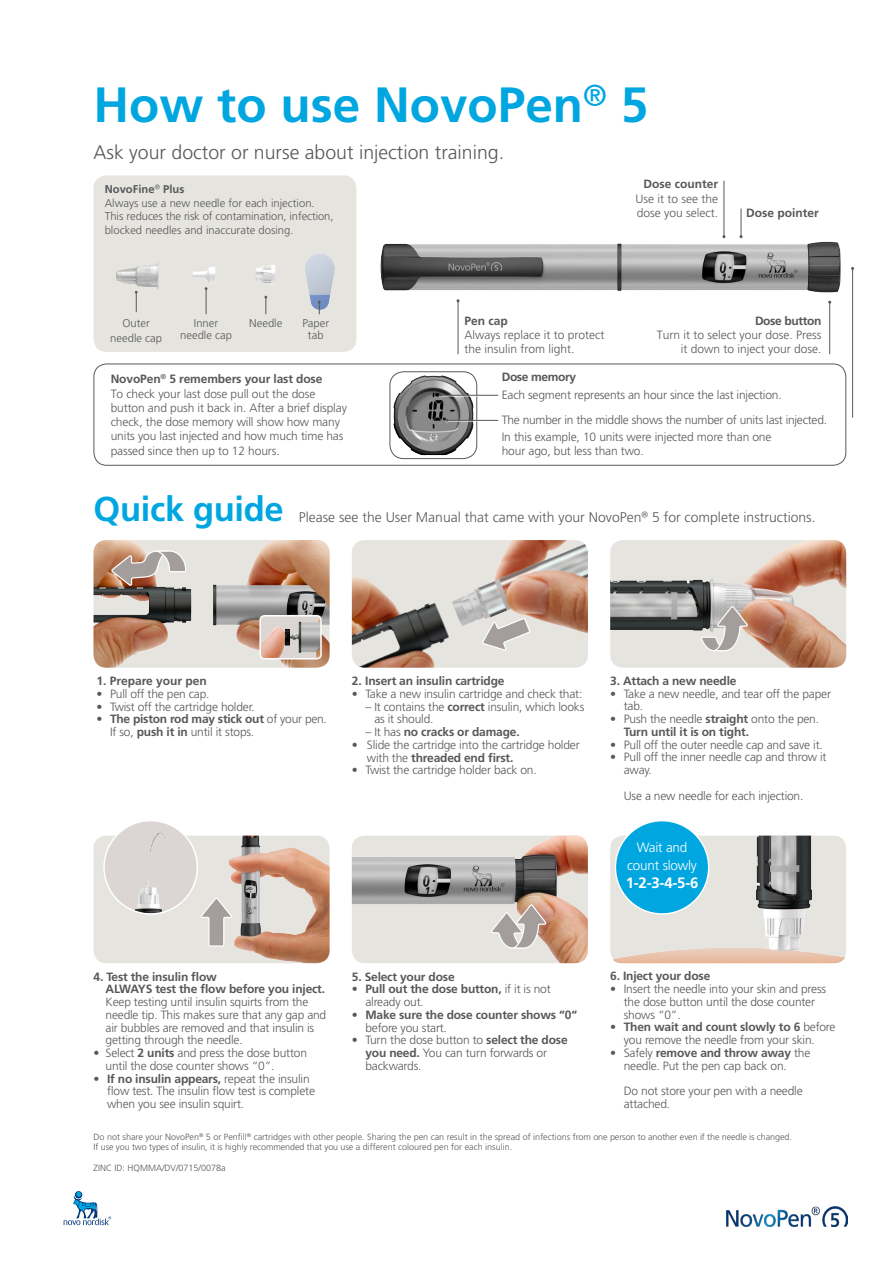
<style>
.page{position:relative;width:893px;height:1263px;background:#fff}
.page>*{position:absolute;margin:0;border:0;box-sizing:border-box;transform-origin:0 0}
.t1{font:49.5px "A Frutiger 65";color:#00a6e0}
.t2{font:34.5px "A Frutiger 65";letter-spacing:-.01em;color:#00a6e0}
.t3{font:19.5px "A Frutiger 45";color:#57585a}
.t4{font:15px "A Frutiger 65";color:#fff}
.t5{font:13.95px "A Frutiger 45";color:#57585a}
.t6{font:13.5px/18px "A Frutiger 45";letter-spacing:-.015em;color:#fff;text-align:center}
.t7{font:12px/12.8px "A Frutiger 45";letter-spacing:-.015em;color:#57585a}
.t8{font:12px/12.8px "A Frutiger 65";letter-spacing:-.015em;color:#57585a}
.t9{font:11.25px/13.5px "A Frutiger 45";color:#57585a;text-align:center}
.t10{font:11.25px "A Frutiger 65";color:#57585a}
.t11{font:9px/10.5px "A Frutiger 45";color:#57585a}
.s1{font-family:"A Frutiger 45"}
.s2{font-family:"A Frutiger 65"}
</style>
<div class="page">
<img style="left:352px;top:540px;width:236px;height:128px">
<svg style="left:481px;top:617px;width:50px;height:35px;background:#cecbc7"></svg>
<img style="left:94px;top:836px;width:236px;height:127px">
<svg style="left:200px;top:897px;width:33px;height:50px;background:#cdcac6"></svg>
<div style="left:104px;top:821px;width:93px;height:93px;background:#dbd6d4;border-radius:50%"></div>
<img style="left:116px;top:822px;width:64px;height:92px">
<img style="left:94px;top:540px;width:236px;height:128px">
<svg style="left:110px;top:550px;width:76px;height:37px;background:#c1ab9f"></svg>
<img style="left:260px;top:618px;width:61px;height:41px">
<div style="left:259px;top:615px;width:63px;height:44px;border:2px solid #fff;border-radius:4px"></div>
<svg style="left:740px;top:209px;width:2px;height:20px"></svg>
<hr style="left:458px;top:301px;width:1px;height:53px;background:#57585a">
<hr style="left:724px;top:181px;width:1px;height:56px;background:#57585a">
<hr style="left:829px;top:302px;width:1px;height:52px;background:#57585a">
<hr style="left:852px;top:268px;width:1px;height:150px;background:#57585a">
<img style="left:380px;top:229px;width:475px;height:77px">
<img style="left:610px;top:540px;width:236px;height:128px">
<svg style="left:700px;top:605px;width:49px;height:47px;background:#b3ada9"></svg>
<img style="left:352px;top:836px;width:236px;height:127px">
<svg style="left:490px;top:903px;width:57px;height:46px;background:#c8bcb5"></svg>
<div style="left:94px;top:364px;width:752px;height:102px;border:1px solid #57585a;border-radius:13px"></div>
<img style="left:393px;top:375px;width:80px;height:80px">
<div style="left:390px;top:371px;width:87px;height:88px;border:1px solid #57585a;border-radius:14px"></div>
<hr style="left:447px;top:421px;width:42px;height:1px;background:#fff">
<hr style="left:440px;top:396px;width:50px;height:1px;background:#fff">
<hr style="left:440px;top:395px;width:58px;height:1px;background:#57585a">
<hr style="left:447px;top:420px;width:51px;height:1px;background:#57585a">
<div style="left:94px;top:175px;width:262px;height:177px;background:#e6e4df;border-radius:13px"></div>
<img style="left:305px;top:254px;width:30px;height:61px">
<svg style="left:205px;top:291px;width:2px;height:23px"></svg>
<svg style="left:318px;top:301px;width:3px;height:13px"></svg>
<svg style="left:264px;top:296px;width:3px;height:18px"></svg>
<svg style="left:135px;top:294px;width:2px;height:18px"></svg>
<img style="left:255px;top:265px;width:20px;height:20px">
<img style="left:192px;top:267px;width:24px;height:24px">
<img style="left:116px;top:263px;width:43px;height:31px">
<img style="left:613px;top:836px;width:233px;height:127px">
<div style="left:615px;top:821px;width:94px;height:93px;background:#00a6e0;border-radius:50%"></div>
<svg style="left:64px;top:1192px;width:47px;height:33px"></svg>
<img style="left:726px;top:1207px;width:121px;height:19px">
<h1 class="t1" style="left:94px;top:73px;width:556px">How to use NovoPen® 5</h1>
<h3 class="t3" style="left:94px;top:141px;width:412px">Ask your doctor or nurse about injection training.</h3>
<p class="t10" style="left:105px;top:182px;width:81px">NovoFine<span class="s1">®</span> Plus</p>
<p class="t9" style="left:105px;top:196px;width:230px;text-align:left">Always use a new needle for each injection.<br>This reduces the risk of contamination, infection, blocked needles and inaccurate dosing.</p>
<p class="t8" style="left:643px;top:177px;width:76px">Dose counter</p>
<p class="t7" style="left:635px;top:191px;width:84px;line-height:14.2px">Use it to see the dose you select.</p>
<p class="t8" style="left:746px;top:206px;width:74px">Dose pointer</p>
<p class="t9" style="left:123px;top:316px;width:29px">Outer</p>
<p class="t9" style="left:249px;top:316px;width:35px">Needle</p>
<p class="t9" style="left:110px;top:331px;width:53px">needle cap</p>
<p class="t9" style="left:180px;top:316px;width:53px;line-height:12.3px">Inner needle cap</p>
<p class="t9" style="left:302px;top:316px;width:28px;line-height:12.3px">Paper tab</p>
<p class="t8" style="left:464px;top:314px;width:45px">Pen cap</p>
<p class="t7" style="left:464px;top:327px;width:141px;line-height:14.2px">Always replace it to protect the insulin from light.</p>
<p class="t8" style="left:755px;top:314px;width:68px">Dose button</p>
<p class="t7" style="left:657px;top:327px;width:166px;line-height:14.2px;text-align:right">Turn it to select your dose. Press it down to inject your dose.</p>
<p class="t8" style="left:111px;top:372px;width:213px">NovoPen® 5 remembers your last dose</p>
<p class="t7" style="left:111px;top:386px;width:238px;line-height:14.2px">To check your last dose pull out the dose button and push it back in. After a brief display check, the dose memory will show how many units you last injected and how much time has passed since then up to 12 hours.</p>
<p class="t8" style="left:502px;top:370px;width:76px">Dose memory</p>
<p class="t7" style="left:502px;top:388px;width:281px">Each segment represents an hour since the last injection.</p>
<p class="t7" style="left:502px;top:413px;width:327px">The number in the middle shows the number of units last injected.</p>
<p class="t7" style="left:502px;top:430px;width:271px;line-height:14.2px">In this example, 10 units were injected more than one hour ago, but less than two.</p>
<h2 class="t2" style="left:94px;top:487px;width:192px">Quick guide</h2>
<p class="t5" style="left:299px;top:509px;width:518px">Please see the User Manual that came with your NovoPen® 5 for complete instructions.</p>
<p class="t8" style="left:97px;top:674px;width:112px">1. Prepare your pen</p>
<p class="t7" style="left:97px;top:687px;width:115px">• Pull off the pen cap.</p>
<p class="t7" style="left:97px;top:700px;width:160px">• Twist off the cartridge holder.</p>
<p class="t8" style="left:97px;top:712px;width:232px"><span class="s1">•</span> The piston rod may stick out <span class="s1">of your pen.</span></p>
<p class="t7" style="left:110px;top:725px;width:146px">If so, <span class="s2">push it in</span> until it stops.</p>
<p class="t8" style="left:352px;top:674px;width:154px">2. Insert an insulin cartridge</p>
<p class="t7" style="left:352px;top:687px;width:232px">• Take a new insulin cartridge and check that:</p>
<p class="t7" style="left:374px;top:700px;width:212px;text-indent:-9px">– It contains the <span class="s2">correct</span> insulin, which looks as it should.</p>
<p class="t8" style="left:365px;top:725px;width:156px"><span class="s1">– It has</span> no cracks or damage.</p>
<p class="t7" style="left:352px;top:738px;width:229px">• Slide the cartridge into the cartridge holder</p>
<p class="t8" style="left:367px;top:751px;width:148px"><span class="s1">with the</span> threaded end first.</p>
<p class="t7" style="left:352px;top:764px;width:186px">• Twist the cartridge holder back on.</p>
<p class="t8" style="left:610px;top:674px;width:128px">3. Attach a new needle</p>
<p class="t7" style="left:624px;top:687px;width:209px;text-indent:-14px">• Take a new needle, and tear off the paper tab.</p>
<p class="t7" style="left:610px;top:713px;width:210px">• Push the needle <span class="s2">straight</span> onto the pen.</p>
<p class="t8" style="left:624px;top:725px;width:127px">Turn until it is on tight.</p>
<p class="t7" style="left:610px;top:738px;width:214px">• Pull off the outer needle cap and save it.</p>
<p class="t7" style="left:624px;top:751px;width:204px;text-indent:-14px">• Pull off the inner needle cap and throw it away.</p>
<p class="t7" style="left:624px;top:789px;width:181px">Use a new needle for each injection.</p>
<p class="t6" style="left:627px;top:838px;width:71px">Wait and count slowly</p>
<p class="t4" style="left:626px;top:873px;width:74px">1-2-3-4-5-6</p>
<p class="t8" style="left:106px;top:970px;width:221px;text-indent:-12px">4. Test the insulin flow<br>ALWAYS test the flow before you inject.</p>
<p class="t7" style="left:106px;top:995px;width:222px">Keep testing until insulin squirts from the needle tip. This makes sure that any gap and air bubbles are removed and that insulin is getting through the needle.</p>
<p class="t7" style="left:106px;top:1046px;width:203px;text-indent:-12px">• Select <span class="s2">2 units</span> and press the dose button until the dose counter shows “0”.</p>
<p class="t8" style="left:94px;top:1072px;width:218px"><span class="s1">•</span> If no insulin appears, <span class="s1">repeat the insulin</span></p>
<p class="t7" style="left:107px;top:1085px;width:209px">flow test. The insulin flow test is complete when you see insulin squirt.</p>
<p class="t8" style="left:352px;top:969px;width:104px">5. Select your dose</p>
<p class="t8" style="left:352px;top:982px;width:200px"><span class="s1">•</span> Pull out the dose button, <span class="s1">if it is not</span></p>
<p class="t7" style="left:365px;top:995px;width:60px">already out.</p>
<p class="t8" style="left:352px;top:1008px;width:227px"><span class="s1">•</span> Make sure the dose counter shows “0“</p>
<p class="t7" style="left:365px;top:1021px;width:83px">before you start.</p>
<p class="t7" style="left:365px;top:1034px;width:204px;text-indent:-14px">• Turn the dose button to <span class="s2">select the dose you need.</span> You can turn forwards or backwards.</p>
<p class="t8" style="left:610px;top:969px;width:102px">6. Inject your dose</p>
<p class="t7" style="left:624px;top:982px;width:204px;text-indent:-14px">• Insert the needle into your skin and press the dose button until the dose counter shows “0”.</p>
<p class="t8" style="left:610px;top:1020px;width:227px"><span class="s1">•</span> Then wait and count slowly to 6 <span class="s1">before</span></p>
<p class="t7" style="left:624px;top:1033px;width:193px">you remove the needle from your skin.</p>
<p class="t8" style="left:610px;top:1046px;width:202px"><span class="s1">• Safely</span> remove and throw away <span class="s1">the</span></p>
<p class="t7" style="left:624px;top:1053px;width:181px;line-height:25.5px">needle. Put the pen cap back on.<br>Do not store your pen with a needle</p>
<p class="t7" style="left:624px;top:1097px;width:48px">attached.</p>
<p class="t11" style="left:94px;top:1131px;width:700px">Do not share your NovoPen® 5 or Penfill® cartridges with other people. Sharing the pen can result in the spread of infections from one person to another even if the needle is changed.<br>If use you two types of insulin, it is highly recommended that you use a different coloured pen for each insulin.</p>
<p class="t11" style="left:94px;top:1163px;width:134px">ZINC ID: HQMMA/DV/0715/0078a</p>
</div>
